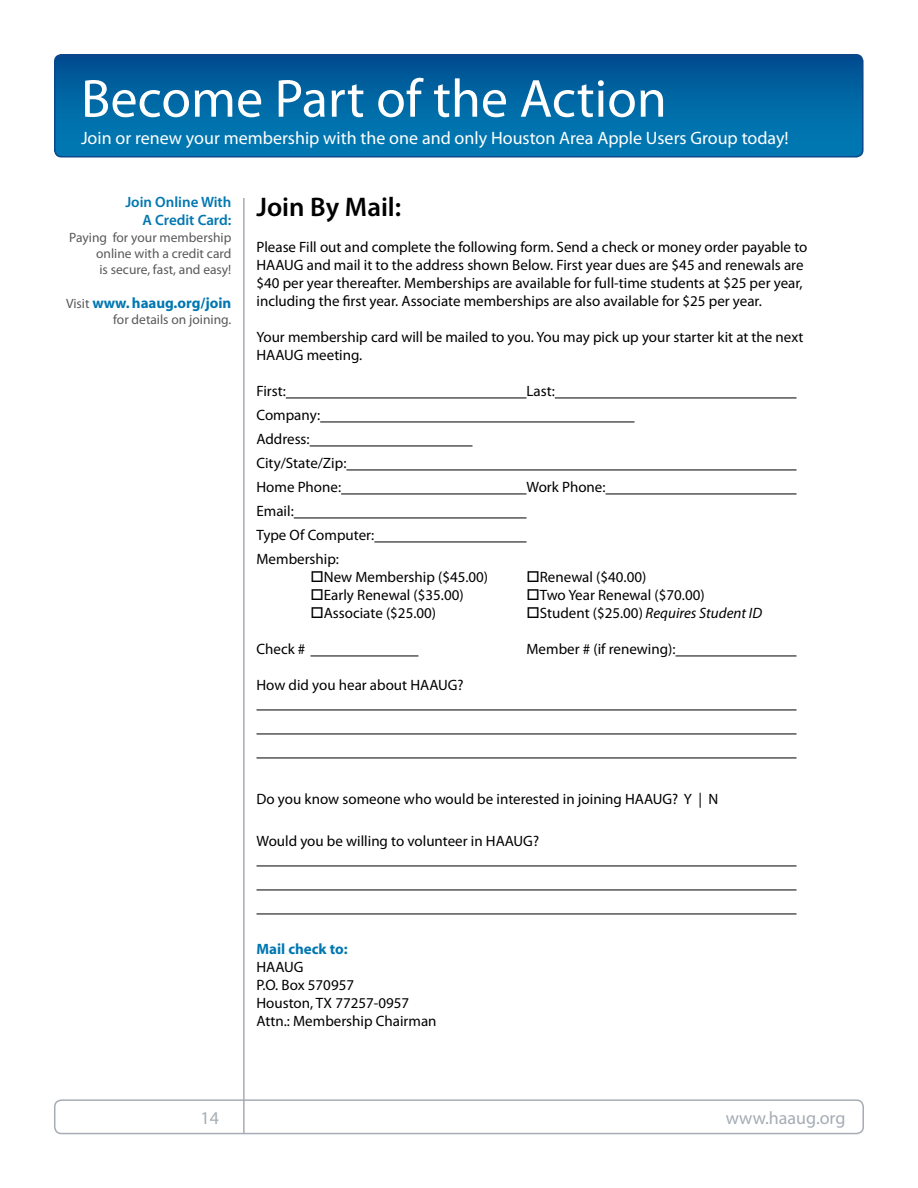
<style>
.page{position:relative;width:918px;height:1188px;background:#fff}
.page>*{position:absolute;margin:0;border:0;box-sizing:border-box;transform-origin:0 0}
.t1{font:54px "Myriad Pro";color:#fff}
.t2{font:600 27px "Myriad Pro";color:#000}
.t3{font:18px "Myriad Pro";color:#fff}
.t4{font:18px "Myriad Pro";color:#a6acb4}
.t5{font:15px/18px "Myriad Pro";color:#000}
.t6{font:700 15px "Myriad";color:#0077b1}
.t7{font:italic 15px "Myriad Pro";color:#000}
.t8{font:600 15px/18px "Myriad Pro";color:#0077b1;text-align:right}
.t9{font:13.5px/16.2px "Myriad Pro";color:#58595b;text-align:justify}
.s1{font-family:"Myriad Pro";font-weight:400;font-size:13.5px;color:#58595b}
.s2{font-style:normal}
</style>
<div class="page">
<hr style="left:243px;top:198px;width:2px;height:936px;background:#a6acb4">
<div style="left:54px;top:1099px;width:810px;height:35px;border:2px solid #a6acb4;border-radius:7px"></div>
<svg style="left:55px;top:55px;width:807px;height:100px;background:#0067a4"></svg>
<div style="left:54px;top:54px;width:810px;height:104px;border:2px solid #0c468b;border-radius:7px"></div>
<hr style="left:286px;top:398px;width:240px;height:1px;background:#000">
<hr style="left:555px;top:398px;width:241px;height:1px;background:#000">
<hr style="left:320px;top:422px;width:315px;height:1px;background:#000">
<hr style="left:310px;top:446px;width:162px;height:1px;background:#000">
<hr style="left:346px;top:470px;width:450px;height:1px;background:#000">
<hr style="left:341px;top:494px;width:186px;height:1px;background:#000">
<hr style="left:606px;top:494px;width:191px;height:1px;background:#000">
<hr style="left:294px;top:518px;width:232px;height:1px;background:#000">
<hr style="left:374px;top:542px;width:152px;height:1px;background:#000">
<hr style="left:310px;top:656px;width:108px;height:1px;background:#000">
<hr style="left:676px;top:656px;width:121px;height:1px;background:#000">
<hr style="left:256px;top:710px;width:540px;height:1px;background:#000">
<hr style="left:256px;top:734px;width:540px;height:1px;background:#000">
<hr style="left:256px;top:758px;width:540px;height:1px;background:#000">
<hr style="left:256px;top:866px;width:540px;height:1px;background:#000">
<hr style="left:256px;top:890px;width:540px;height:1px;background:#000">
<hr style="left:256px;top:914px;width:540px;height:1px;background:#000">
<h1 class="t1" style="left:81px;top:65px;width:587px">Become Part of the Action</h1>
<p class="t3" style="left:81px;top:127px;width:709px">Join or renew your membership with the one and only Houston Area Apple Users Group today!</p>
<p class="t8" style="left:125px;top:193px;width:108px">Join Online With<br>A Credit Card:</p>
<p class="t9" style="left:96px;top:229px;width:137px;text-indent:-27px">Paying for your membership online with a credit card is secure, fast, and easy!</p>
<p class="t6" style="left:66px;top:295px;width:167px"><span class="s1">Visit</span> www. haaug.org/join</p>
<p class="t9" style="left:113px;top:312px;width:120px">for details on joining.</p>
<h2 class="t2" style="left:256px;top:190px;width:146px">Join By Mail:</h2>
<p class="t5" style="left:256px;top:238px;width:552px">Please Fill out and complete the following form. Send a check or money order payable to HAAUG and mail it to the address shown Below. First year dues are $45 and renewals are $40 per year thereafter. Memberships are available for full-time students at $25 per year, including the first year. Associate memberships are also available for $25 per year.</p>
<p class="t5" style="left:256px;top:328px;width:549px">Your membership card will be mailed to you. You may pick up your starter kit at the next<br>HAAUG meeting.</p>
<p class="t5" style="left:256px;top:382px;width:31px">First:</p>
<p class="t5" style="left:526px;top:382px;width:30px">Last:</p>
<p class="t5" style="left:256px;top:403px;width:91px;line-height:24px">Company:<br>Address:<br>City/State/Zip:<br>Home Phone:</p>
<p class="t5" style="left:526px;top:478px;width:81px">Work Phone:</p>
<p class="t5" style="left:256px;top:499px;width:119px;line-height:24px">Email:<br>Type Of Computer:<br>Membership:</p>
<p class="t5" style="left:310px;top:568px;width:179px">□New Membership ($45.00)</p>
<p class="t5" style="left:526px;top:568px;width:121px">□Renewal ($40.00)</p>
<p class="t5" style="left:310px;top:586px;width:155px">□Early Renewal ($35.00)</p>
<p class="t5" style="left:526px;top:586px;width:180px">□Two Year Renewal ($70.00)</p>
<p class="t5" style="left:310px;top:604px;width:127px">□Associate ($25.00)</p>
<p class="t7" style="left:526px;top:604px;width:237px">□<span class="s2">Student ($25.00)</span> Requires Student ID</p>
<p class="t5" style="left:256px;top:640px;width:50px">Check #</p>
<p class="t5" style="left:526px;top:640px;width:151px">Member # (if renewing):</p>
<p class="t5" style="left:256px;top:676px;width:209px">How did you hear about HAAUG?</p>
<p class="t5" style="left:256px;top:790px;width:463px">Do you know someone who would be interested in joining HAAUG? Y | N</p>
<p class="t5" style="left:256px;top:832px;width:284px">Would you be willing to volunteer in HAAUG?</p>
<p class="t6" style="left:256px;top:942px;width:93px">Mail check to:</p>
<p class="t5" style="left:256px;top:958px;width:182px">HAAUG<br>P.O. Box 570957<br>Houston, TX 77257-0957<br>Attn.: Membership Chairman</p>
<p class="t4" style="left:201px;top:1107px;width:20px">14</p>
<p class="t4" style="left:726px;top:1107px;width:121px">www.haaug.org</p>
</div>
